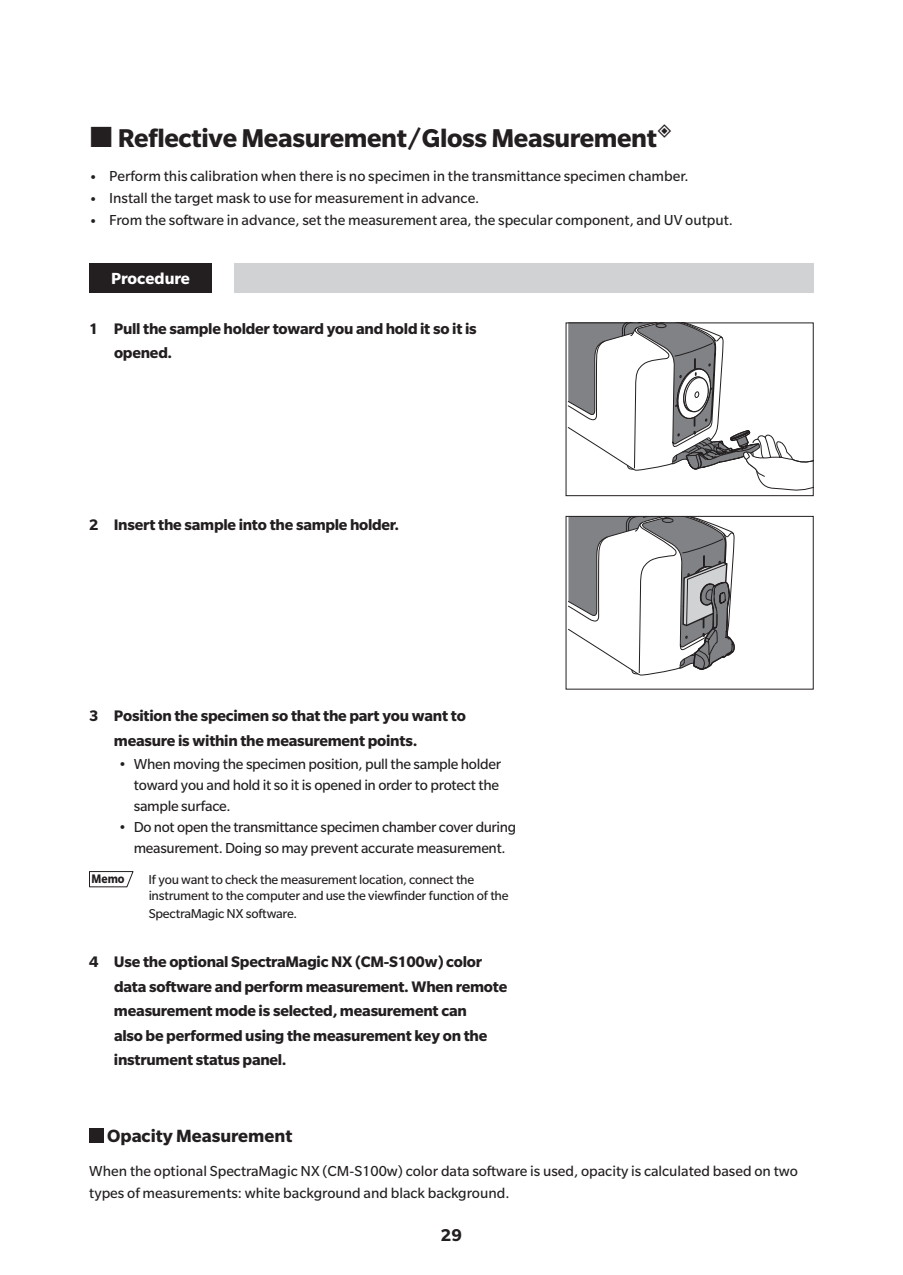
<style>
.page{position:relative;width:903px;height:1275px;background:#fff}
.page>*{position:absolute;margin:0;border:0;box-sizing:border-box;transform-origin:0 0}
.t1{font:700 28px "Slate Pro";letter-spacing:-.015em;color:#231f20}
.t2{font:700 19.25px "Slate Pro";color:#231f20}
.t3{font:700 18.55px "Slate Pro";color:#231f20}
.t4{font:700 17.5px "Slate Pro";color:#fff}
.t5{font:700 16.62px/24.5px "Slate Pro";letter-spacing:-.015em;color:#231f20}
.t6{font:15.75px/22.1px "Slate Pro";color:#231f20}
.t7{font:15.75px/21px "Slate Pro";letter-spacing:-.02em;color:#231f20}
.t8{font:14px/15.8px "Slate Pro";letter-spacing:-.02em;color:#231f20}
.t9{font:700 13.47px "Slate Pro";color:#231f20;scale:.9 1}
</style>
<div class="page">
<div style="left:89px;top:263px;width:123px;height:30px;background:#231f20"></div>
<div style="left:235px;top:263px;width:579px;height:30px;background:#d1d2d4"></div>
<svg style="left:89px;top:871px;width:45px;height:16px"></svg>
<svg style="left:568px;top:324px;width:244px;height:167px"></svg>
<div style="left:566px;top:322px;width:248px;height:174px;border:1px solid #231f20"></div>
<svg style="left:568px;top:518px;width:167px;height:158px"></svg>
<div style="left:566px;top:516px;width:248px;height:174px;border:1px solid #231f20"></div>
<div style="left:89px;top:1128px;width:15px;height:15px;background:#231f20"></div>
<h1 class="t1" style="left:118px;top:122px;width:541px">Reflective Measurement/Gloss Measurement</h1>
<p class="t6" style="left:89px;top:165px;width:601px">• Perform this calibration when there is no specimen in the transmittance specimen chamber.</p>
<p class="t6" style="left:89px;top:187px;width:392px">• Install the target mask to use for measurement in advance.</p>
<p class="t6" style="left:89px;top:209px;width:645px">• From the software in advance, set the measurement area, the specular component, and UV output.</p>
<p class="t4" style="left:111px;top:268px;width:80px">Procedure</p>
<p class="t5" style="left:114px;top:316px;width:364px;text-indent:-25px">1 Pull the sample holder toward you and hold it so it is opened.</p>
<p class="t5" style="left:89px;top:512px;width:312px">2 Insert the sample into the sample holder.</p>
<p class="t5" style="left:114px;top:703px;width:353px;text-indent:-25px">3 Position the specimen so that the part you want to measure is within the measurement points.</p>
<p class="t7" style="left:134px;top:754px;width:369px;text-indent:-15px">• When moving the specimen position, pull the sample holder toward you and hold it so it is opened in order to protect the sample surface.</p>
<p class="t7" style="left:119px;top:817px;width:399px;text-align:center">• Do not open the transmittance specimen chamber cover during measurement. Doing so may prevent accurate measurement.</p>
<p class="t9" style="left:91px;top:872px;width:38px">Memo</p>
<p class="t8" style="left:149px;top:872px;width:361px">If you want to check the measurement location, connect the instrument to the computer and use the viewfinder function of the</p>
<p class="t8" style="left:149px;top:905px;width:150px">SpectraMagic NX software.</p>
<p class="t5" style="left:114px;top:949px;width:395px;text-indent:-25px">4 Use the optional SpectraMagic NX (CM-S100w) color data software and perform measurement. When remote measurement mode is selected, measurement can<br>also be performed using the measurement key on the instrument status panel.</p>
<p class="t2" style="left:107px;top:1125px;width:187px">Opacity Measurement</p>
<p class="t6" style="left:89px;top:1159px;width:710px">When the optional SpectraMagic NX (CM-S100w) color data software is used, opacity is calculated based on two types of measurements: white background and black background.</p>
<p class="t3" style="left:441px;top:1224px;width:23px">29</p>
</div>
